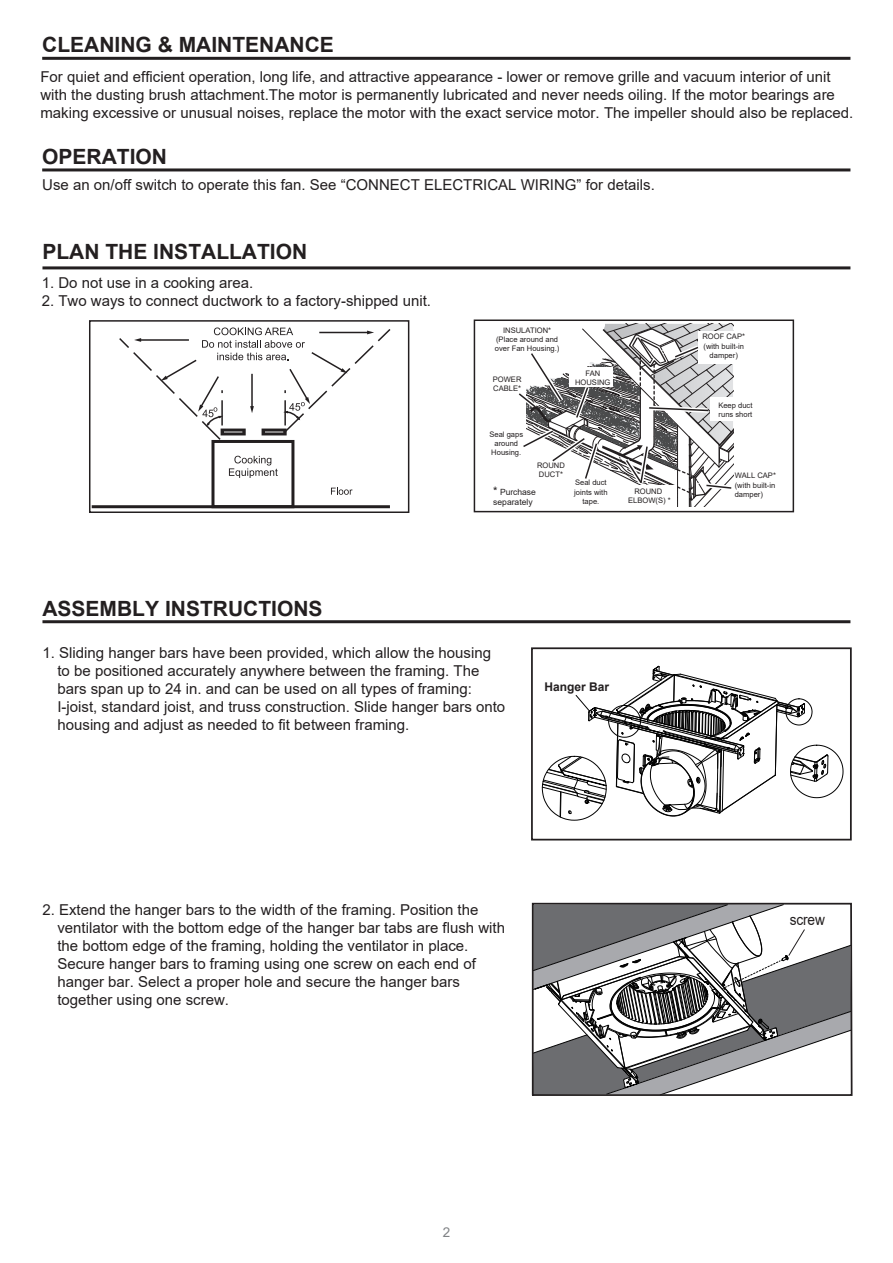
<style>
.page{position:relative;width:893px;height:1263px;background:#fff}
.page>*{position:absolute;margin:0;border:0;box-sizing:border-box;transform-origin:0 0}
.t1{font:700 21px "Arial";color:#231f20}
.t2{font:15.3px "Arial";letter-spacing:-.01em;color:#231f20;scale:.89 1}
.t3{font:15px/18px "Arial";color:#231f20}
.t4{font:13.5px "Arial";color:#808285}
.t5{font:700 12px "Arial";color:#231f20}
.t6{font:11.4px "Arial";color:#231f20}
.t7{font:8.55px/10.2px "Arial";color:#231f20}
.t8{font:7.65px/9.1px "Arial";color:#231f20;text-align:center}
</style>
<div class="page">
<hr style="left:42px;top:57px;width:808px;height:3px;background:#231f20">
<hr style="left:42px;top:168px;width:808px;height:3px;background:#231f20">
<div style="left:211px;top:440px;width:83px;height:68px;border:3px solid #231f20"></div>
<svg style="left:229px;top:456px;width:49px;height:22px"></svg>
<svg style="left:331px;top:488px;width:22px;height:7px"></svg>
<svg style="left:119px;top:327px;width:272px;height:114px"></svg>
<hr style="left:92px;top:505px;width:298px;height:3px;background:#231f20">
<div style="left:89px;top:320px;width:320px;height:193px;border:2px solid #231f20"></div>
<hr style="left:42px;top:266px;width:808px;height:3px;background:#231f20">
<hr style="left:42px;top:620px;width:808px;height:3px;background:#231f20">
<div style="left:474px;top:319px;width:320px;height:193px;border:2px solid #231f20"></div>
<svg style="left:519px;top:324px;width:215px;height:183px"></svg>
<div style="left:489px;top:373px;width:34px;height:20px;background:#fff"></div>
<div style="left:569px;top:367px;width:43px;height:20px;background:#fff"></div>
<div style="left:623px;top:485px;width:53px;height:24px;background:#fff"></div>
<div style="left:710px;top:397px;width:49px;height:24px;background:#fff"></div>
<div style="left:531px;top:647px;width:321px;height:193px;border:2px solid #231f20"></div>
<svg style="left:542px;top:666px;width:301px;height:155px"></svg>
<svg style="left:531px;top:902px;width:322px;height:194px"></svg>
<h1 class="t1" style="left:42px;top:30px;width:293px">CLEANING &amp; MAINTENANCE</h1>
<p class="t3" style="left:40px;top:68px;width:814px">For quiet and efficient operation, long life, and attractive appearance - lower or remove grille and vacuum interior of unit with the dusting brush attachment.The motor is permanently lubricated and never needs oiling. If the motor bearings are making excessive or unusual noises, replace the motor with the exact service motor. The impeller should also be replaced.</p>
<h1 class="t1" style="left:42px;top:142px;width:126px">OPERATION</h1>
<p class="t3" style="left:42px;top:176px;width:614px">Use an on/off switch to operate this fan. See “CONNECT ELECTRICAL WIRING” for details.</p>
<h1 class="t1" style="left:42px;top:237px;width:266px">PLAN THE INSTALLATION</h1>
<p class="t3" style="left:42px;top:274px;width:213px">1. Do not use in a cooking area.</p>
<p class="t3" style="left:42px;top:292px;width:391px">2. Two ways to connect ductwork to a factory-shipped unit.</p>
<p class="t8" style="left:495px;top:325px;width:66px">INSULATION* (Place around and over Fan Housing.)</p>
<p class="t8" style="left:493px;top:375px;width:30px;text-align:left">POWER<br>CABLE*</p>
<p class="t8" style="left:575px;top:369px;width:37px">FAN<br>HOUSING</p>
<p class="t8" style="left:489px;top:429px;width:35px">Seal gaps around<br>Housing.</p>
<p class="t8" style="left:537px;top:460px;width:29px;text-align:left">ROUND<br>DUCT*</p>
<p class="t6" style="left:493px;top:483px;width:6px">*</p>
<p class="t7" style="left:493px;top:486px;width:44px;text-indent:7px">Purchase separately</p>
<p class="t8" style="left:574px;top:478px;width:35px">Seal duct joints with tape.</p>
<p class="t8" style="left:628px;top:486px;width:44px">ROUND<br>ELBOW(S) *</p>
<p class="t8" style="left:702px;top:332px;width:44px">ROOF CAP* (with built-in damper)</p>
<p class="t8" style="left:718px;top:401px;width:36px;text-align:left">Keep duct runs short</p>
<p class="t8" style="left:735px;top:471px;width:43px;text-align:left">WALL CAP* (with built-in</p>
<p class="t8" style="left:735px;top:489px;width:30px">damper)</p>
<h1 class="t1" style="left:42px;top:594px;width:282px">ASSEMBLY INSTRUCTIONS</h1>
<p class="t3" style="left:57px;top:644px;width:449px;text-indent:-15px">1. Sliding hanger bars have been provided, which allow the housing to be positioned accurately anywhere between the framing. The bars span up to 24 in. and can be used on all types of framing:<br>I-joist, standard joist, and truss construction. Slide hanger bars onto housing and adjust as needed to fit between framing.</p>
<p class="t5" style="left:544px;top:678px;width:66px">Hanger Bar</p>
<p class="t3" style="left:57px;top:900px;width:449px;text-indent:-15px">2. Extend the hanger bars to the width of the framing. Position the ventilator with the bottom edge of the hanger bar tabs are flush with the bottom edge of the framing, holding the ventilator in place.<br>Secure hanger bars to framing using one screw on each end of hanger bar. Select a proper hole and secure the hanger bars together using one screw.</p>
<p class="t2" style="left:790px;top:909px;width:41px">screw</p>
<p class="t4" style="left:443px;top:1223px;width:9px">2</p>
</div>
